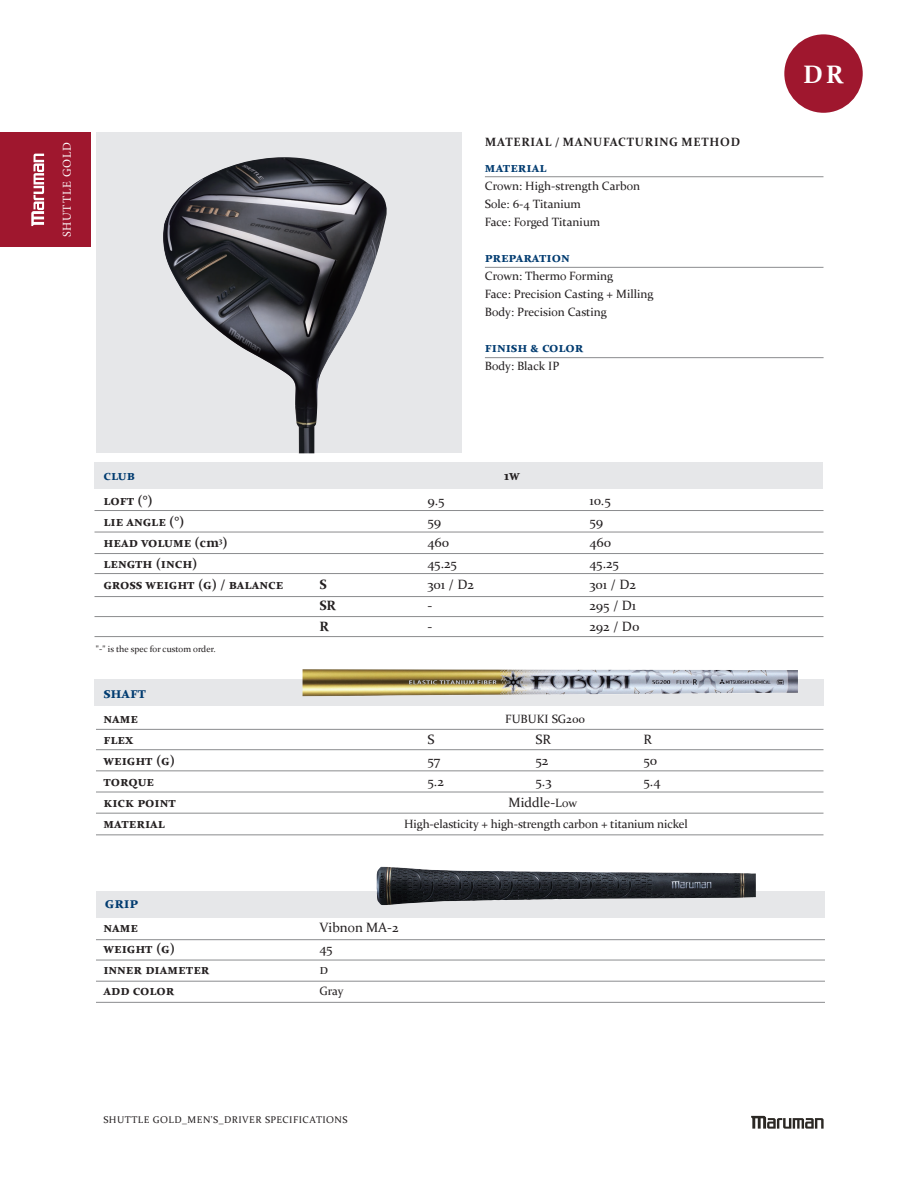
<style>
.page{position:relative;width:918px;height:1188px;background:#fff}
.page>*{position:absolute;margin:0;border:0;box-sizing:border-box;transform-origin:0 0}
.t1{font:700 25.35px "Constantia";color:#fff}
.t2{font:700 15px "Constantia";color:#003b70}
.t3{font:700 13.5px "Constantia";color:#231f20}
.t4{font:13.5px "Constantia";color:#231f20}
.t5{font:700 13.5px "Constantia";color:#003b70}
.t6{font:12px/18px "Constantia";color:#231f20}
.t7{font:700 12px "Constantia";letter-spacing:.06em;color:#231f20}
.t8{font:12px "Minion Pro";letter-spacing:.06em;color:#fff}
.t9{font:9.75px "Constantia";letter-spacing:.05em;color:#231f20}
.t10{font:9px "Constantia";color:#231f20}
.s1{font-size:12px}
</style>
<div class="page">
<div style="left:0;top:133px;width:90px;height:114px;background:#9f172e"></div>
<div style="left:96px;top:133px;width:366px;height:320px;background:#e6e7e9"></div>
<img style="left:163px;top:157px;width:224px;height:296px">
<div style="left:784px;top:34px;width:79px;height:79px;background:#9f172e;border-radius:50%"></div>
<div style="left:94px;top:462px;width:730px;height:27px;background:#e6e7e9"></div>
<hr style="left:94px;top:510px;width:730px;height:1px;background:#8b8c8e">
<hr style="left:485px;top:176px;width:339px;height:1px;background:#8b8c8e">
<hr style="left:485px;top:267px;width:339px;height:1px;background:#8b8c8e">
<hr style="left:485px;top:357px;width:339px;height:1px;background:#8b8c8e">
<hr style="left:94px;top:532px;width:730px;height:1px;background:#8b8c8e">
<hr style="left:94px;top:553px;width:730px;height:1px;background:#8b8c8e">
<hr style="left:94px;top:573px;width:730px;height:1px;background:#8b8c8e">
<hr style="left:94px;top:596px;width:730px;height:1px;background:#8b8c8e">
<hr style="left:94px;top:616px;width:730px;height:1px;background:#8b8c8e">
<hr style="left:94px;top:636px;width:730px;height:1px;background:#8b8c8e">
<div style="left:94px;top:679px;width:730px;height:26px;background:#e6e7e9"></div>
<hr style="left:96px;top:729px;width:728px;height:1px;background:#8b8c8e">
<hr style="left:96px;top:749px;width:728px;height:1px;background:#8b8c8e">
<hr style="left:96px;top:771px;width:728px;height:1px;background:#8b8c8e">
<hr style="left:96px;top:792px;width:728px;height:1px;background:#8b8c8e">
<hr style="left:96px;top:813px;width:728px;height:1px;background:#8b8c8e">
<hr style="left:96px;top:835px;width:728px;height:1px;background:#8b8c8e">
<img style="left:303px;top:669px;width:495px;height:28px">
<div style="left:96px;top:891px;width:729px;height:27px;background:#e6e7e9"></div>
<hr style="left:96px;top:939px;width:729px;height:1px;background:#8b8c8e">
<hr style="left:96px;top:960px;width:729px;height:1px;background:#8b8c8e">
<hr style="left:96px;top:981px;width:729px;height:1px;background:#8b8c8e">
<hr style="left:96px;top:1002px;width:729px;height:1px;background:#8b8c8e">
<img style="left:376px;top:867px;width:380px;height:38px">
<svg style="left:751px;top:1116px;width:73px;height:13px"></svg>
<svg style="left:31px;top:154px;width:13px;height:72px"></svg>
<p class="t8" style="left:59px;top:237px;width:97px;rotate:-90deg">SHUTTLE GOLD</p>
<p class="t7" style="left:485px;top:137px;width:257px">MATERIAL / MANUFACTURING METHOD</p>
<p class="t5" style="left:485px;top:162px;width:63px">material</p>
<p class="t6" style="left:485px;top:178px;width:157px">Crown: High-strength Carbon<br>Sole: 6-4 Titanium<br>Face: Forged Titanium</p>
<p class="t5" style="left:485px;top:252px;width:86px">preparation</p>
<p class="t6" style="left:485px;top:268px;width:170px">Crown: Thermo Forming<br>Face: Precision Casting + Milling<br>Body: Precision Casting</p>
<p class="t5" style="left:485px;top:342px;width:100px">finish &amp; color</p>
<p class="t6" style="left:485px;top:358px;width:76px">Body: Black IP</p>
<p class="t5" style="left:103px;top:470px;width:33px">club</p>
<p class="t3" style="left:504px;top:470px;width:17px">1w</p>
<p class="t3" style="left:103px;top:495px;width:51px">loft (°)</p>
<p class="t4" style="left:427px;top:495px;width:19px">9.5</p>
<p class="t4" style="left:589px;top:495px;width:23px">10.5</p>
<p class="t3" style="left:103px;top:516px;width:82px">lie angle (°)</p>
<p class="t4" style="left:427px;top:516px;width:15px">59</p>
<p class="t4" style="left:589px;top:516px;width:15px">59</p>
<p class="t3" style="left:103px;top:537px;width:126px">head volume (cm<sup>3</sup>)</p>
<p class="t4" style="left:427px;top:537px;width:23px">460</p>
<p class="t4" style="left:589px;top:537px;width:23px">460</p>
<p class="t3" style="left:103px;top:558px;width:96px">length (inch)</p>
<p class="t4" style="left:427px;top:558px;width:31px">45.25</p>
<p class="t4" style="left:589px;top:558px;width:31px">45.25</p>
<p class="t3" style="left:103px;top:579px;width:181px">gross weight (g) / balance</p>
<p class="t3" style="left:319px;top:579px;width:9px">S</p>
<p class="t4" style="left:427px;top:579px;width:48px">301 / D2</p>
<p class="t4" style="left:589px;top:579px;width:48px">301 / D2</p>
<p class="t3" style="left:319px;top:600px;width:18px">SR</p>
<p class="t4" style="left:427px;top:600px;width:6px">-</p>
<p class="t4" style="left:589px;top:600px;width:48px">295 / D1</p>
<p class="t3" style="left:319px;top:621px;width:11px">R</p>
<p class="t4" style="left:427px;top:621px;width:6px">-</p>
<p class="t4" style="left:589px;top:621px;width:51px">292 / D0</p>
<p class="t10" style="left:96px;top:645px;width:121px">"-" is the spec for custom order.</p>
<p class="t2" style="left:103px;top:686px;width:44px">shaft</p>
<p class="t3" style="left:103px;top:713px;width:36px">name</p>
<p class="t6" style="left:505px;top:711px;width:81px">FUBUKI SG200</p>
<p class="t3" style="left:103px;top:734px;width:31px">flex</p>
<p class="t4" style="left:427px;top:734px;width:8px">S</p>
<p class="t4" style="left:535px;top:734px;width:17px">SR</p>
<p class="t4" style="left:643px;top:734px;width:10px">R</p>
<p class="t3" style="left:103px;top:755px;width:73px">weight (g)</p>
<p class="t4" style="left:427px;top:755px;width:14px">57</p>
<p class="t4" style="left:535px;top:755px;width:14px">52</p>
<p class="t4" style="left:643px;top:755px;width:15px">50</p>
<p class="t3" style="left:103px;top:776px;width:52px">torque</p>
<p class="t4" style="left:427px;top:776px;width:18px">5.2</p>
<p class="t4" style="left:535px;top:776px;width:18px">5.3</p>
<p class="t4" style="left:643px;top:776px;width:19px">5.4</p>
<p class="t3" style="left:103px;top:797px;width:74px">kick point</p>
<p class="t4" style="left:509px;top:797px;width:70px">Middle-<span class="s1">Low</span></p>
<p class="t3" style="left:103px;top:818px;width:63px">material</p>
<p class="t6" style="left:404px;top:816px;width:285px">High-elasticity + high-strength carbon + titanium nickel</p>
<p class="t2" style="left:105px;top:896px;width:35px">grip</p>
<p class="t3" style="left:103px;top:922px;width:36px">name</p>
<p class="t4" style="left:319px;top:922px;width:81px">Vibnon MA-2</p>
<p class="t3" style="left:103px;top:943px;width:73px">weight (g)</p>
<p class="t4" style="left:319px;top:943px;width:15px">45</p>
<p class="t3" style="left:103px;top:964px;width:108px">inner diameter</p>
<p class="t4" style="left:319px;top:964px;width:10px">d</p>
<p class="t3" style="left:103px;top:985px;width:72px">add color</p>
<p class="t6" style="left:319px;top:983px;width:26px">Gray</p>
<p class="t9" style="left:103px;top:1116px;width:245px">SHUTTLE GOLD_MEN'S_DRIVER SPECIFICATIONS</p>
<h1 class="t1" style="left:803px;top:64px;width:42px">DR</h1>
</div>
